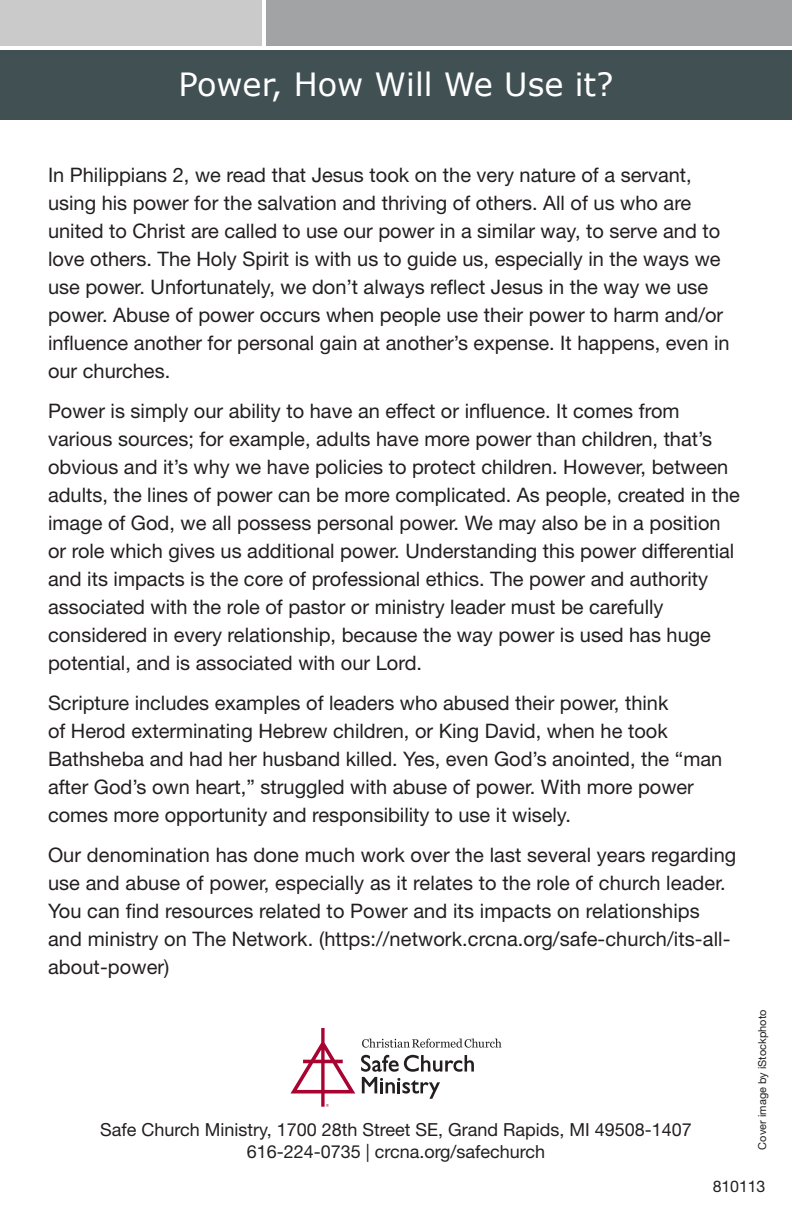
<style>
.page{position:relative;width:792px;height:1224px;background:#fff}
.page>*{position:absolute;margin:0;border:0;box-sizing:border-box;transform-origin:0 0}
.t1{font:32px "Verdana";color:#fff}
.t2{font:20px/28px "Helvetica Neue LT Std";color:#231f20}
.t3{font:18px/22px "Helvetica Neue LT Std";color:#231f20;text-align:center}
.t4{font:16px "Helvetica Neue LT Std";letter-spacing:-.01em;color:#231f20}
.t5{font:11px "Helvetica Neue LT Std";color:#231f20}
</style>
<div class="page">
<div style="left:264px;top:0;width:528px;height:48px;background:#a1a3a5"></div>
<div style="left:0;top:0;width:264px;height:48px;background:#cbcacb"></div>
<div style="left:0;top:48px;width:792px;height:72px;background:#415053"></div>
<hr style="left:0;top:46px;width:792px;height:4px;background:#fff">
<hr style="left:262px;top:0;width:4px;height:47px;background:#fff">
<svg style="left:361px;top:1055px;width:113px;height:44px"></svg>
<svg style="left:362px;top:1039px;width:140px;height:9px"></svg>
<svg style="left:290px;top:1028px;width:65px;height:79px"></svg>
<h1 class="t1" style="left:179px;top:64px;width:437px">Power, How Will We Use it?</h1>
<p class="t2" style="left:48px;top:161px;width:683px">In Philippians 2, we read that Jesus took on the very nature of a servant, using his power for the salvation and thriving of others. All of us who are united to Christ are called to use our power in a similar way, to serve and to love others. The Holy Spirit is with us to guide us, especially in the ways we use power. Unfortunately, we don’t always reflect Jesus in the way we use power. Abuse of power occurs when people use their power to harm and/or influence another for personal gain at another’s expense. It happens, even in our churches.</p>
<p class="t2" style="left:48px;top:397px;width:694px">Power is simply our ability to have an effect or influence. It comes from various sources; for example, adults have more power than children, that’s obvious and it’s why we have policies to protect children. However, between adults, the lines of power can be more complicated. As people, created in the image of God, we all possess personal power. We may also be in a position or role which gives us additional power. Understanding this power differential and its impacts is the core of professional ethics. The power and authority associated with the role of pastor or ministry leader must be carefully considered in every relationship, because the way power is used has huge potential, and is associated with our Lord.</p>
<p class="t2" style="left:48px;top:689px;width:676px">Scripture includes examples of leaders who abused their power, think<br>of Herod exterminating Hebrew children, or King David, when he took Bathsheba and had her husband killed. Yes, even God’s anointed, the “man after God’s own heart,” struggled with abuse of power. With more power comes more opportunity and responsibility to use it wisely.</p>
<p class="t2" style="left:48px;top:841px;width:690px">Our denomination has done much work over the last several years regarding use and abuse of power, especially as it relates to the role of church leader.<br>You can find resources related to Power and its impacts on relationships and ministry on The Network. (https://network.crcna.org/safe-church/its-all&shy;about-power)</p>
<p class="t3" style="left:100px;top:1118px;width:593px">Safe Church Ministry, 1700 28th Street SE, Grand Rapids, MI 49508-1407<br>616-224-0735 | crcna.org/safechurch</p>
<p class="t5" style="left:756px;top:1150px;width:142px;rotate:-90deg">Cover image by iStockphoto</p>
<p class="t4" style="left:713px;top:1177px;width:54px">810113</p>
</div>
